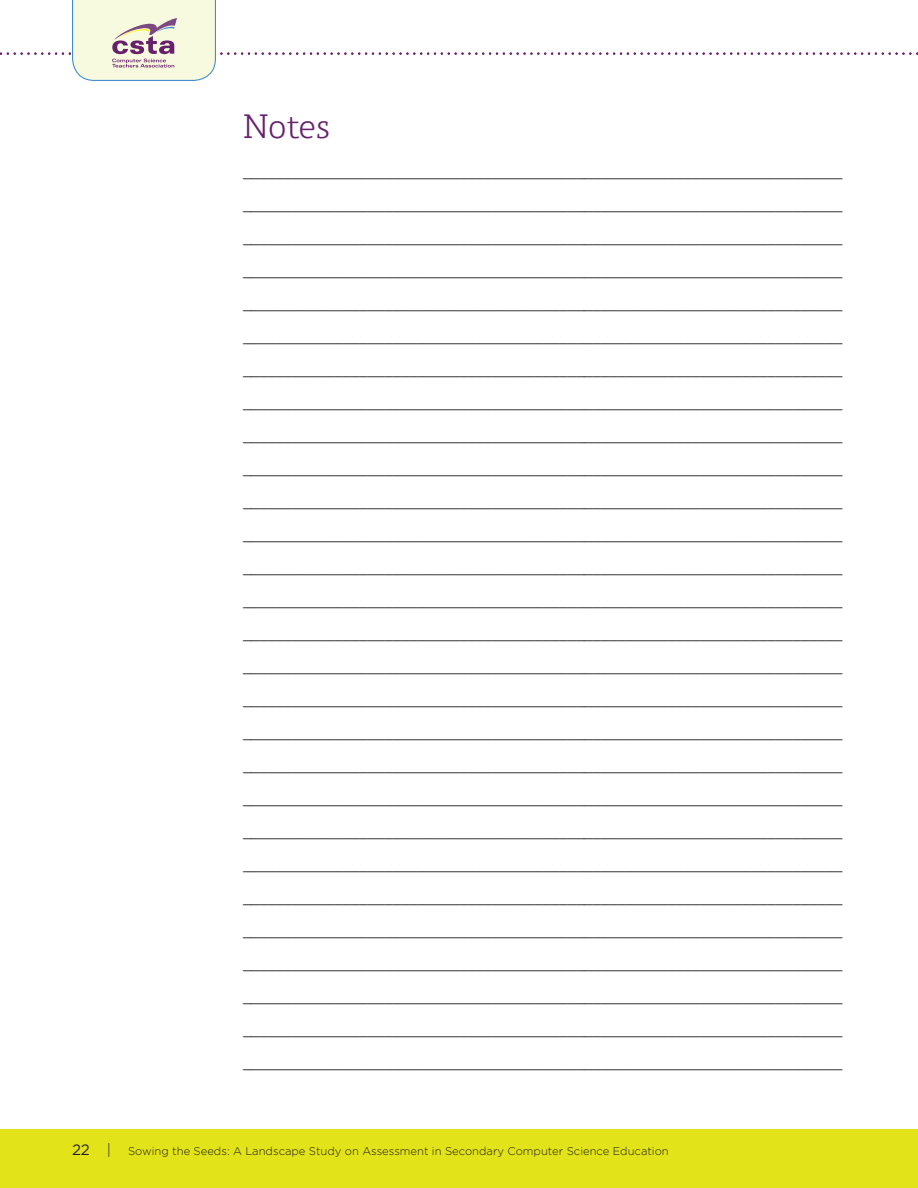
<style>
.page{position:relative;width:918px;height:1188px;background:#fff}
.page>*{position:absolute;margin:0;border:0;box-sizing:border-box;transform-origin:0 0}
.t1{font:33px "Precious Serif";letter-spacing:-.01em;color:#67206c}
.t2{font:15px "Gotham";color:#231f20}
.t3{font:13.8px "Gotham";color:#231f20}
.t4{font:300 11.25px "Gotham";color:#231f20}
.s1{font-weight:300}
</style>
<div class="page">
<svg style="left:0;top:0;width:918px;height:81px"></svg>
<div style="left:0;top:1130px;width:918px;height:58px;background:#e2e318"></div>
<h1 class="t1" style="left:243px;top:105px;width:89px">Notes</h1>
<p class="t3" style="left:243px;top:163px;width:601px">________________________________________________________________________</p>
<p class="t3" style="left:243px;top:196px;width:601px">________________________________________________________________________</p>
<p class="t3" style="left:243px;top:229px;width:601px">________________________________________________________________________</p>
<p class="t3" style="left:243px;top:262px;width:601px">________________________________________________________________________</p>
<p class="t3" style="left:243px;top:295px;width:601px">________________________________________________________________________</p>
<p class="t3" style="left:243px;top:328px;width:601px">________________________________________________________________________</p>
<p class="t3" style="left:243px;top:361px;width:601px">________________________________________________________________________</p>
<p class="t3" style="left:243px;top:394px;width:601px">________________________________________________________________________</p>
<p class="t3" style="left:243px;top:427px;width:601px">________________________________________________________________________</p>
<p class="t3" style="left:243px;top:460px;width:601px">________________________________________________________________________</p>
<p class="t3" style="left:243px;top:493px;width:601px">________________________________________________________________________</p>
<p class="t3" style="left:243px;top:526px;width:601px">________________________________________________________________________</p>
<p class="t3" style="left:243px;top:559px;width:601px">________________________________________________________________________</p>
<p class="t3" style="left:243px;top:592px;width:601px">________________________________________________________________________</p>
<p class="t3" style="left:243px;top:625px;width:601px">________________________________________________________________________</p>
<p class="t3" style="left:243px;top:658px;width:601px">________________________________________________________________________</p>
<p class="t3" style="left:243px;top:691px;width:601px">________________________________________________________________________</p>
<p class="t3" style="left:243px;top:724px;width:601px">________________________________________________________________________</p>
<p class="t3" style="left:243px;top:757px;width:601px">________________________________________________________________________</p>
<p class="t3" style="left:243px;top:790px;width:601px">________________________________________________________________________</p>
<p class="t3" style="left:243px;top:823px;width:601px">________________________________________________________________________</p>
<p class="t3" style="left:243px;top:856px;width:601px">________________________________________________________________________</p>
<p class="t3" style="left:243px;top:889px;width:601px">________________________________________________________________________</p>
<p class="t3" style="left:243px;top:922px;width:601px">________________________________________________________________________</p>
<p class="t3" style="left:243px;top:955px;width:601px">________________________________________________________________________</p>
<p class="t3" style="left:243px;top:988px;width:601px">________________________________________________________________________</p>
<p class="t3" style="left:243px;top:1021px;width:601px">________________________________________________________________________</p>
<p class="t3" style="left:243px;top:1054px;width:601px">________________________________________________________________________</p>
<p class="t2" style="left:72px;top:1140px;width:41px">22 <span class="s1">|</span></p>
<p class="t4" style="left:128px;top:1144px;width:542px">Sowing the Seeds: A Landscape Study on Assessment in Secondary Computer Science Education</p>
</div>
